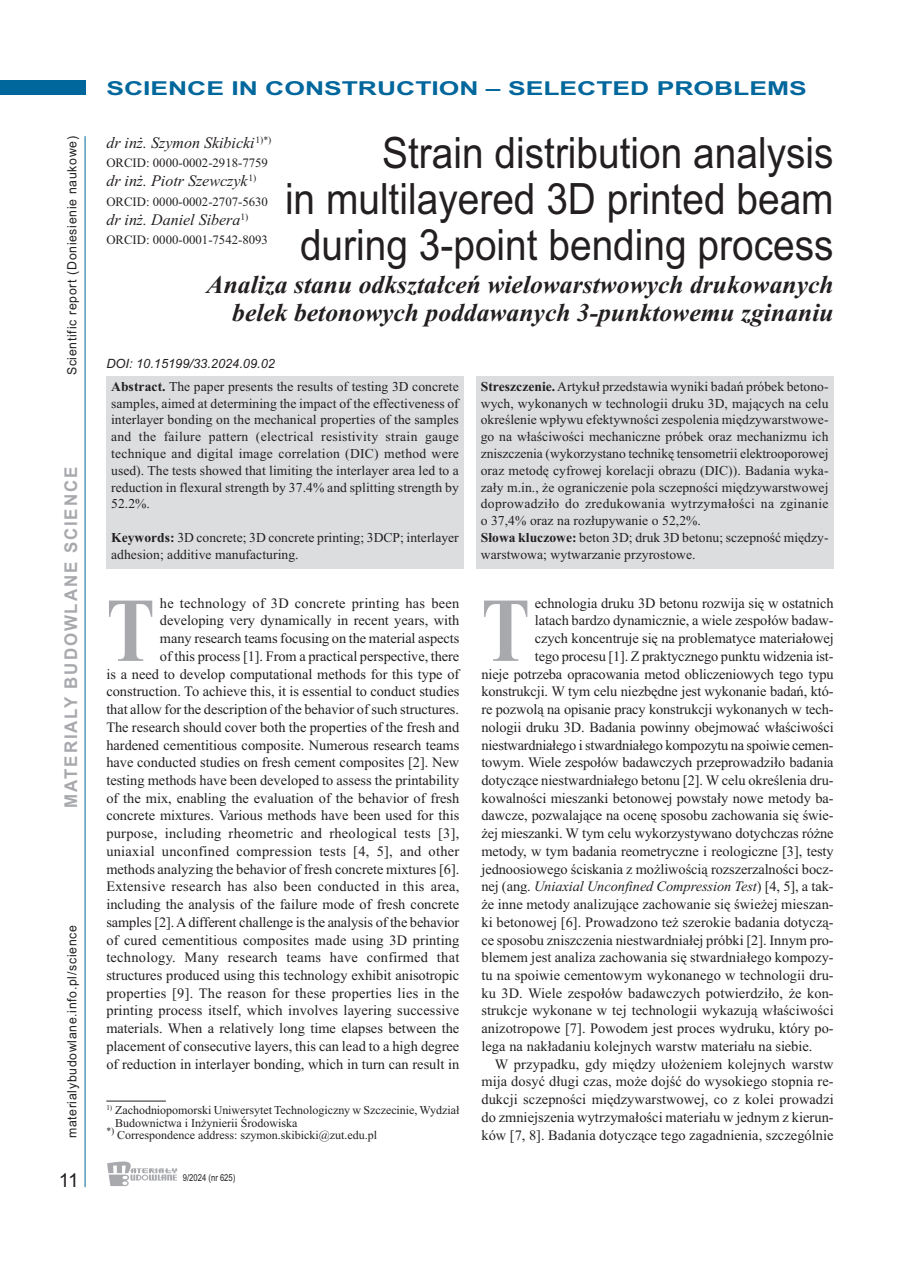
<style>
.page{position:relative;width:906px;height:1268px;background:#fff}
.page>*{position:absolute;margin:0;border:0;box-sizing:border-box;transform-origin:0 0}
.t1{font:700 91.05px "Times New Roman";color:#a8a9ad;scale:.8 1}
.t2{font:43.2px/46.2px "Arial";color:#231f20;text-align:right;scale:.9 1}
.t3{font:italic 700 25.65px/28.7px "Times New Roman";color:#231f20;text-align:right}
.t4{font:700 19.2px "Arial";color:#00679d;scale:1.38 1}
.t5{font:19.2px "Arial";color:#231f20}
.t6{font:700 17.55px "Arial";letter-spacing:.11em;color:#a8a9ad;scale:.96 1}
.t7{font:italic 16.05px "Times New Roman";color:#231f20}
.t8{font:14.4px/17.7px "Times New Roman";color:#231f20;text-align:right}
.t9{font:italic 14.4px "Times New Roman";letter-spacing:-.005em;color:#231f20}
.t10{font:13.65px/16.8px "Times New Roman";letter-spacing:.005em;color:#231f20}
.t11{font:12.75px "Times New Roman";color:#231f20}
.t12{font:12.75px "Arial";letter-spacing:.055em;color:#231f20;scale:.96 1}
.t13{font:italic 12.75px "Arial";color:#231f20}
.t14{font:12px "Times New Roman";color:#231f20}
.t15{font:9.6px "Arial";color:#231f20;scale:.8 1}
.s1{font-weight:700}
.s2{font-style:normal}
</style>
<div class="page">
<div style="left:0;top:81px;width:85px;height:14px;background:#00679d"></div>
<hr style="left:85px;top:136px;width:1px;height:1050px;background:#00679d">
<svg style="left:107px;top:1161px;width:70px;height:24px"></svg>
<hr style="left:106px;top:1100px;width:60px;height:1px;background:#231f20">
<div style="left:106px;top:376px;width:357px;height:192px;background:#dcdddf"></div>
<div style="left:476px;top:375px;width:357px;height:193px;background:#dcdddf"></div>
<p class="t12" style="left:64px;top:375px;width:250px;rotate:-90deg">Scientific report (Doniesienie naukowe)</p>
<p class="t6" style="left:61px;top:807px;width:356px;rotate:-90deg">MATERIALY BUDOWLANE SCIENCE</p>
<p class="t12" style="left:64px;top:1138px;width:223px;rotate:-90deg">materialybudowlane.info.pl/science</p>
<h3 class="t5" style="left:59px;top:1168px;width:21px">11</h3>
<h3 class="t4" style="left:106px;top:77px;width:509px">SCIENCE IN CONSTRUCTION – SELECTED PROBLEMS</h3>
<p class="t7" style="left:106px;top:133px;width:167px">dr inż. Szymon Skibicki<sup>1)*)</sup></p>
<p class="t11" style="left:106px;top:155px;width:163px">ORCID: 0000-0002-2918-7759</p>
<p class="t7" style="left:106px;top:171px;width:151px">dr inż. Piotr Szewczyk<sup>1)</sup></p>
<p class="t11" style="left:106px;top:194px;width:163px">ORCID: 0000-0002-2707-5630</p>
<p class="t7" style="left:106px;top:210px;width:144px">dr inż. Daniel Sibera<sup>1)</sup></p>
<p class="t11" style="left:106px;top:232px;width:163px">ORCID: 0000-0001-7542-8093</p>
<h2 class="t2" style="left:285px;top:129px;width:611px">Strain distribution analysis<br>in multilayered 3D printed beam during 3-point bending process</h2>
<h3 class="t3" style="left:207px;top:269px;width:628px">Analiza stanu odkształceń wielowarstwowych drukowanych belek betonowych poddawanych 3-punktowemu zginaniu</h3>
<p class="t13" style="left:106px;top:356px;width:170px">DOI: 10.15199/33.2024.09.02</p>
<p class="t10" style="left:111px;top:377px;width:349px;text-align:justify"><span class="s1">Abstract.</span> The paper presents the results of testing 3D concrete samples, aimed at determining the impact of the effectiveness of interlayer bonding on the mechanical properties of the samples and the failure pattern (electrical resistivity strain gauge technique and digital image correlation (DIC) method were used). The tests showed that limiting the interlayer area led to a reduction in flexural strength by 37.4% and splitting strength by 52.2%.</p>
<p class="t10" style="left:111px;top:528px;width:349px"><span class="s1">Keywords:</span> 3D concrete; 3D concrete printing; 3DCP; interlayer adhesion; additive manufacturing.</p>
<p class="t8" style="left:106px;top:593px;width:354px">he technology of 3D concrete printing has been developing very dynamically in recent years, with<br>many research teams focusing on the material aspects<br>of this process [1]. From a practical perspective, there<br>is a need to develop computational methods for this type of construction. To achieve this, it is essential to conduct studies that allow for the description of the behavior of such structures.<br>The research should cover both the properties of the fresh and hardened cementitious composite. Numerous research teams have conducted studies on fresh cement composites [2]. New testing methods have been developed to assess the printability of the mix, enabling the evaluation of the behavior of fresh concrete mixtures. Various methods have been used for this purpose, including rheometric and rheological tests [3], uniaxial unconfined compression tests [4, 5], and other methods analyzing the behavior of fresh concrete mixtures [6].<br>Extensive research has also been conducted in this area, including the analysis of the failure mode of fresh concrete samples [2].Adifferent challenge is the analysis of the behavior of cured cementitious composites made using 3D printing technology. Many research teams have confirmed that structures produced using this technology exhibit anisotropic properties [9]. The reason for these properties lies in the printing process itself, which involves layering successive materials. When a relatively long time elapses between the placement of consecutive layers, this can lead to a high degree of reduction in interlayer bonding, which in turn can result in</p>
<h1 class="t1" style="left:106px;top:576px;width:62px">T</h1>
<p class="t14" style="left:106px;top:1102px;width:354px"><sup>1)</sup> Zachodniopomorski Uniwersytet Technologiczny w Szczecinie, Wydział</p>
<p class="t14" style="left:115px;top:1115px;width:184px">Budownictwa i Inżynierii Środowiska</p>
<p class="t14" style="left:106px;top:1127px;width:272px"><sup>*)</sup> Correspondence address: szymon.skibicki@zut.edu.pl</p>
<p class="t15" style="left:183px;top:1171px;width:67px">9/2024 (nr 625)</p>
<p class="t10" style="left:481px;top:377px;width:349px"><span class="s1">Streszczenie.</span>Artykuł przedstawia wyniki badań próbek betono&shy;wych, wykonanych w technologii druku 3D, mających na celu określenie wpływu efektywności zespolenia międzywarstwowe&shy;go na właściwości mechaniczne próbek oraz mechanizmu ich zniszczenia (wykorzystano technikę tensometrii elektrooporowej oraz metodę cyfrowej korelacji obrazu (DIC)). Badania wyka&shy;zały m.in., że ograniczenie pola sczepności międzywarstwowej doprowadziło do zredukowania wytrzymałości na zginanie o 37,4% oraz na rozłupywanie o 52,2%.<br><span class="s1">Słowa kluczowe:</span> beton 3D; druk 3D betonu; sczepność między&shy;warstwowa; wytwarzanie przyrostowe.</p>
<h1 class="t1" style="left:481px;top:576px;width:62px">T</h1>
<p class="t8" style="left:535px;top:593px;width:300px">echnologia druku 3D betonu rozwija się w ostatnich</p>
<p class="t8" style="left:535px;top:611px;width:300px">latach bardzo dynamicznie, a wiele zespołów badaw-</p>
<p class="t8" style="left:535px;top:629px;width:300px">czych koncentruje się na problematyce materiałowej</p>
<p class="t8" style="left:535px;top:647px;width:300px">tego procesu [1]. Z praktycznego punktu widzenia ist-</p>
<p class="t8" style="left:481px;top:664px;width:354px">nieje potrzeba opracowania metod obliczeniowych tego typu</p>
<p class="t8" style="left:481px;top:682px;width:353px">konstrukcji. W tym celu niezbędne jest wykonanie badań, któ-</p>
<p class="t8" style="left:481px;top:700px;width:353px">re pozwolą na opisanie pracy konstrukcji wykonanych w tech-</p>
<p class="t8" style="left:481px;top:717px;width:354px">nologii druku 3D. Badania powinny obejmować właściwości</p>
<p class="t8" style="left:481px;top:735px;width:353px">niestwardniałego i stwardniałego kompozytu na spoiwie cemen-</p>
<p class="t8" style="left:481px;top:753px;width:354px">towym. Wiele zespołów badawczych przeprowadziło badania</p>
<p class="t8" style="left:481px;top:771px;width:354px">dotyczące niestwardniałego betonu [2]. W celu określenia dru-</p>
<p class="t8" style="left:481px;top:788px;width:354px">kowalności mieszanki betonowej powstały nowe metody ba-</p>
<p class="t8" style="left:481px;top:806px;width:354px">dawcze, pozwalające na ocenę sposobu zachowania się świe-</p>
<p class="t8" style="left:481px;top:824px;width:354px">żej mieszanki. W tym celu wykorzystywano dotychczas różne</p>
<p class="t8" style="left:481px;top:841px;width:354px">metody, w tym badania reometryczne i reologiczne [3], testy</p>
<p class="t8" style="left:481px;top:859px;width:354px">jednoosiowego ściskania z możliwością rozszerzalności bocz-</p>
<p class="t9" style="left:481px;top:877px;width:354px"><span class="s2">nej (ang.</span> Uniaxial Unconfined Compression Test<span class="s2">) [4, 5], a tak-</span></p>
<p class="t8" style="left:481px;top:895px;width:354px">że inne metody analizujące zachowanie się świeżej mieszan-</p>
<p class="t8" style="left:481px;top:912px;width:354px">ki betonowej [6]. Prowadzono też szerokie badania dotyczą-</p>
<p class="t8" style="left:481px;top:930px;width:354px">ce sposobu zniszczenia niestwardniałej próbki [2]. Innym pro-</p>
<p class="t8" style="left:481px;top:948px;width:354px">blemem jest analiza zachowania się stwardniałego kompozy-</p>
<p class="t8" style="left:481px;top:965px;width:354px">tu na spoiwie cementowym wykonanego w technologii dru-</p>
<p class="t8" style="left:481px;top:983px;width:354px">ku 3D. Wiele zespołów badawczych potwierdziło, że kon-</p>
<p class="t8" style="left:481px;top:1001px;width:354px">strukcje wykonane w tej technologii wykazują właściwości</p>
<p class="t8" style="left:481px;top:1019px;width:354px">anizotropowe [7]. Powodem jest proces wydruku, który po-</p>
<p class="t8" style="left:481px;top:1036px;width:332px">lega na nakładaniu kolejnych warstw materiału na siebie.</p>
<p class="t8" style="left:495px;top:1054px;width:340px">W przypadku, gdy między ułożeniem kolejnych warstw</p>
<p class="t8" style="left:481px;top:1072px;width:354px">mija dosyć długi czas, może dojść do wysokiego stopnia re-</p>
<p class="t8" style="left:481px;top:1089px;width:354px">dukcji sczepności międzywarstwowej, co z kolei prowadzi</p>
<p class="t8" style="left:481px;top:1107px;width:354px">do zmniejszenia wytrzymałości materiału w jednym z kierun-</p>
<p class="t8" style="left:481px;top:1125px;width:354px">ków [7, 8]. Badania dotyczące tego zagadnienia, szczególnie</p>
</div>
